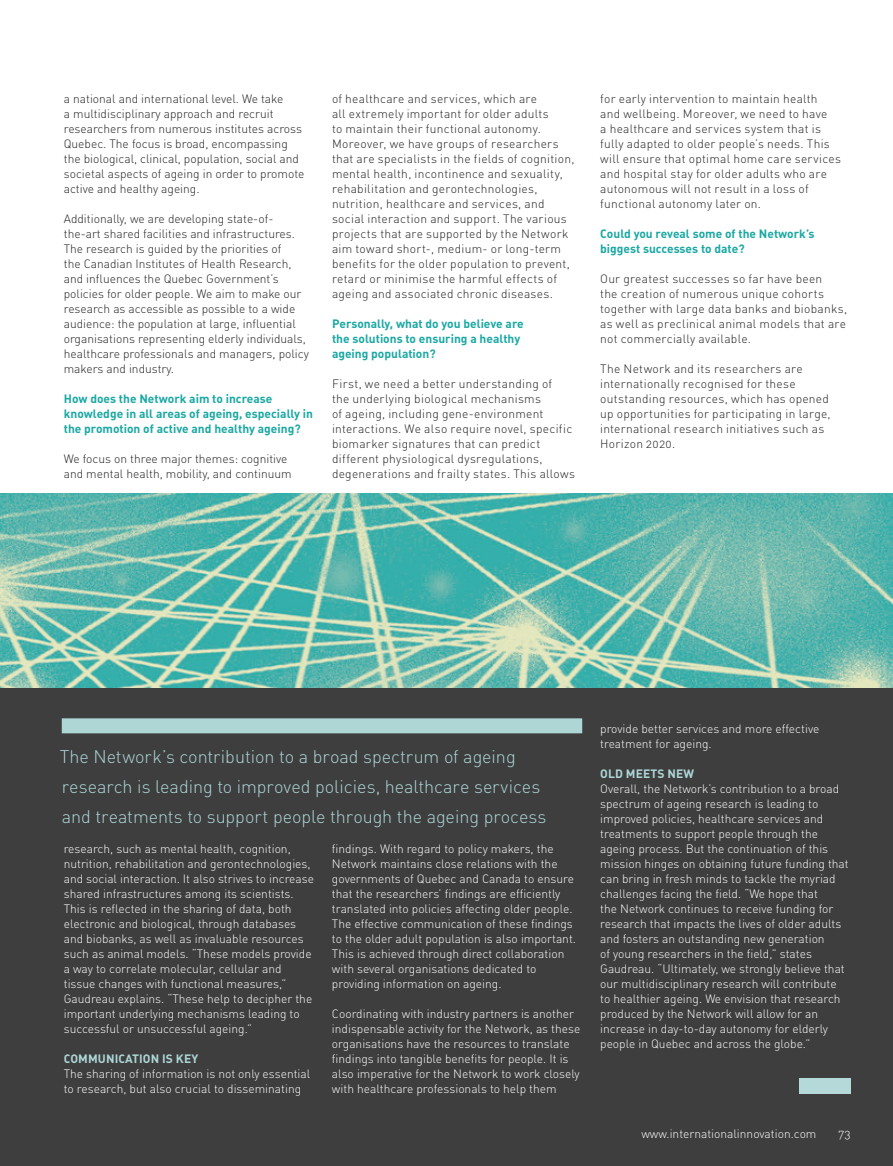
<style>
.page{position:relative;width:893px;height:1166px;background:#fff}
.page>*{position:absolute;margin:0;border:0;box-sizing:border-box;transform-origin:0 0}
.t1{font:300 18px/30px "DIN Pro";letter-spacing:-.005em;color:#add6d5}
.t2{font:300 12px/15px "DIN Pro";color:#fff}
.t3{font:300 12px/15px "DIN Pro";letter-spacing:.02em;color:#231f20}
.t4{font:300 12px/15px "DIN Pro";color:#231f20}
.t5{font:700 12px/15px "DIN Pro";color:#1aa8a3}
.t6{font:700 12px "DIN Pro";letter-spacing:.01em;color:#add6d5}
</style>
<div class="page">
<img style="left:0;top:493px;width:893px;height:195px">
<div style="left:0;top:688px;width:893px;height:477px;background:#3e3e3f"></div>
<div style="left:62px;top:718px;width:520px;height:15px;background:#add6d5"></div>
<div style="left:799px;top:1078px;width:51px;height:15px;background:#b5d9d9"></div>
<p class="t4" style="left:64px;top:90px;width:242px">a national and international level. We take<br>a multidisciplinary approach and recruit researchers from numerous institutes across Quebec. The focus is broad, encompassing the biological, clinical, population, social and societal aspects of ageing in order to promote active and healthy ageing.</p>
<p class="t4" style="left:64px;top:210px;width:247px">Additionally, we are developing state-of&shy;the-art shared facilities and infrastructures.<br>The research is guided by the priorities of<br>the Canadian Institutes of Health Research, and influences the Quebec Government’s policies for older people. We aim to make our research as accessible as possible to a wide audience: the population at large, influential organisations representing elderly individuals, healthcare professionals and managers, policy makers and industry.</p>
<p class="t5" style="left:64px;top:389px;width:251px">H ow does the N etwork aim to increase knowledge in all areas of ageing, especially in the promotion of active and healthy ageing?</p>
<p class="t4" style="left:64px;top:450px;width:229px">We focus on three major themes: cognitive and mental health, mobility, and continuum</p>
<p class="t3" style="left:332px;top:90px;width:244px">of healthcare and services, which are<br>all extremely important for older adults<br>to maintain their functional autonomy.<br>Moreover, we have groups of researchers that are specialists in the fields of cognition, mental health, incontinence and sexuality, rehabilitation and gerontechnologies, nutrition, healthcare and services, and social interaction and support. The various projects that are supported by the Network aim toward short-, medium- or long-term benefits for the older population to prevent, retard or minimise the harmful effects of ageing and associated chronic diseases.</p>
<p class="t5" style="left:332px;top:314px;width:193px">Personally, what do you believe are the solutions to ensuring a healthy ageing population?</p>
<p class="t3" style="left:332px;top:375px;width:245px">First, we need a better understanding of<br>the underlying biological mechanisms<br>of ageing, including gene-environment interactions. We also require novel, specific biomarker signatures that can predict different physiological dysregulations, degenerations and frailty states. This allows</p>
<p class="t3" style="left:600px;top:90px;width:242px">for early intervention to maintain health<br>and wellbeing. Moreover, we need to have<br>a healthcare and services system that is fully adapted to older people’s needs. This will ensure that optimal home care services and hospital stay for older adults who are autonomous will not result in a loss of functional autonomy later on.</p>
<p class="t5" style="left:600px;top:224px;width:216px">Could you reveal some of the N etwork’s biggest successes to date?</p>
<p class="t3" style="left:600px;top:270px;width:248px">Our greatest successes so far have been<br>the creation of numerous unique cohorts together with large data banks and biobanks, as well as preclinical animal models that are not commercially available.</p>
<p class="t3" style="left:600px;top:360px;width:232px">The Network and its researchers are internationally recognised for these outstanding resources, which has opened up opportunities for participating in large, international research initiatives such as Horizon 2020.</p>
<h1 class="t1" style="left:60px;top:739px;width:488px">The Network’s contribution to a broad spectrum of ageing research is leading to improved policies, healthcare services and treatments to support people through the ageing process</h1>
<p class="t2" style="left:64px;top:840px;width:252px">research, such as mental health, cognition, nutrition, rehabilitation and gerontechnologies, and social interaction. It also strives to increase shared infrastructures among its scientists.<br>This is reflected in the sharing of data, both electronic and biological, through databases and biobanks, as well as invaluable resources such as animal models. “These models provide a way to correlate molecular, cellular and tissue changes with functional measures,” Gaudreau explains. “These help to decipher the important underlying mechanisms leading to successful or unsuccessful ageing.”</p>
<p class="t6" style="left:64px;top:1048px;width:136px">Communication is key</p>
<p class="t2" style="left:64px;top:1065px;width:248px">The sharing of information is not only essential to research, but also crucial to disseminating</p>
<p class="t2" style="left:332px;top:840px;width:246px">findings. With regard to policy makers, the Network maintains close relations with the governments of Quebec and Canada to ensure that the researchers’ findings are efficiently translated into policies affecting older people.<br>The effective communication of these findings to the older adult population is also important.<br>This is achieved through direct collaboration with several organisations dedicated to providing information on ageing.</p>
<p class="t2" style="left:332px;top:1005px;width:250px">Coordinating with industry partners is another indispensable activity for the Network, as these organisations have the resources to translate findings into tangible benefits for people. It is also imperative for the Network to work closely with healthcare professionals to help them</p>
<p class="t2" style="left:600px;top:720px;width:221px">provide better services and more effective treatment for ageing.</p>
<p class="t6" style="left:600px;top:763px;width:94px">Old meets new</p>
<p class="t2" style="left:600px;top:780px;width:250px">Overall, the Network’s contribution to a broad spectrum of ageing research is leading to improved policies, healthcare services and treatments to support people through the ageing process. But the continuation of this mission hinges on obtaining future funding that can bring in fresh minds to tackle the myriad challenges facing the field. “We hope that<br>the Network continues to receive funding for research that impacts the lives of older adults and fosters an outstanding new generation<br>of young researchers in the field,” states Gaudreau. “Ultimately, we strongly believe that our multidisciplinary research will contribute to healthier ageing. We envision that research produced by the Network will allow for an increase in day-to-day autonomy for elderly people in Quebec and across the globe.”</p>
<p class="t2" style="left:641px;top:1125px;width:177px">www.internationalinnovation.com</p>
<p class="t2" style="left:838px;top:1125px;width:13px">73</p>
</div>
